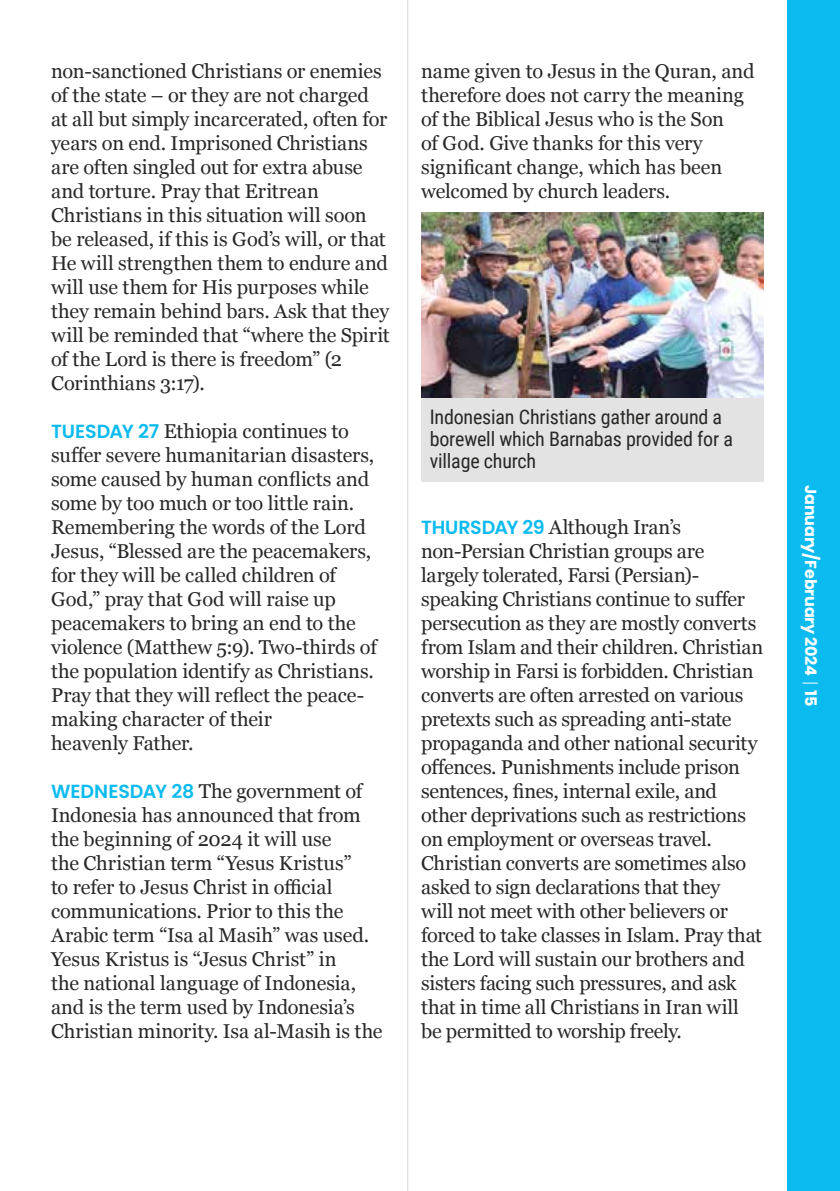
<style>
.page{position:relative;width:840px;height:1191px;background:#fff}
.page>*{position:absolute;margin:0;border:0;box-sizing:border-box;transform-origin:0 0}
.t1{font:20px/24px "Georgia";letter-spacing:-.01em;color:#282827}
.t2{font:20px/22px "Roboto Condensed";letter-spacing:-.01em;color:#282827}
.t3{font:700 16px "Poppins";letter-spacing:-.01em;color:#fff}
.s1{font-family:"Poppins";font-weight:600;font-size:19px;color:#0bbbef}
</style>
<div class="page">
<div style="left:787px;top:0;width:52px;height:1191px;background:#0bbbef"></div>
<svg style="left:802px;top:682px;width:15px;height:1px"></svg>
<hr style="left:407px;top:0;width:1px;height:1191px;background:#dadada">
<div style="left:421px;top:397px;width:342px;height:85px;background:#e3e3e3"></div>
<img style="left:421px;top:213px;width:342px;height:184px">
<p class="t1" style="left:51px;top:58px;width:340px">non-sanctioned Christians or enemies of the state – or they are not charged at all but simply incarcerated, often for years on end. Imprisoned Christians are often singled out for extra abuse and torture. Pray that Eritrean Christians in this situation will soon be released, if this is God’s will, or that He will strengthen them to endure and will use them for His purposes while they remain behind bars. Ask that they will be reminded that “where the Spirit of the Lord is there is freedom” (2<br>Corinthians 3:17).</p>
<p class="t1" style="left:51px;top:418px;width:327px"><span class="s1">TUESDAY 27</span> Ethiopia continues to suffer severe humanitarian disasters, some caused by human conflicts and some by too much or too little rain.<br>Remembering the words of the Lord Jesus, “Blessed are the peacemakers, for they will be called children of God,” pray that God will raise up peacemakers to bring an end to the violence (Matthew 5:9). Two-thirds of the population identify as Christians.<br>Pray that they will reflect the peace&shy;making character of their<br>heavenly Father.</p>
<p class="t1" style="left:51px;top:778px;width:333px"><span class="s1">WEDNESDAY 28</span> The government of Indonesia has announced that from the beginning of 2024 it will use<br>the Christian term “Yesus Kristus”<br>to refer to Jesus Christ in official communications. Prior to this the Arabic term “Isa al Masih” was used.<br>Yesus Kristus is “Jesus Christ” in<br>the national language of Indonesia, and is the term used by Indonesia’s Christian minority. Isa al-Masih is the</p>
<p class="t1" style="left:421px;top:58px;width:334px">name given to Jesus in the Quran, and therefore does not carry the meaning of the Biblical Jesus who is the Son<br>of God. Give thanks for this very significant change, which has been welcomed by church leaders.</p>
<p class="t2" style="left:429px;top:405px;width:304px">Indonesian Christians gather around a borewell which Barnabas provided for a village church</p>
<p class="t1" style="left:421px;top:514px;width:343px"><span class="s1">THURSDAY 29</span> Although Iran’s non-Persian Christian groups are largely tolerated, Farsi (Persian)- speaking Christians continue to suffer persecution as they are mostly converts from Islam and their children. Christian worship in Farsi is forbidden. Christian converts are often arrested on various pretexts such as spreading anti-state propaganda and other national security offences. Punishments include prison sentences, fines, internal exile, and other deprivations such as restrictions on employment or overseas travel.<br>Christian converts are sometimes also asked to sign declarations that they<br>will not meet with other believers or forced to take classes in Islam. Pray that the Lord will sustain our brothers and sisters facing such pressures, and ask that in time all Christians in Iran will be permitted to worship freely.</p>
<p class="t3" style="left:819px;top:485px;width:223px;rotate:90deg">January/February 2024 15</p>
</div>
